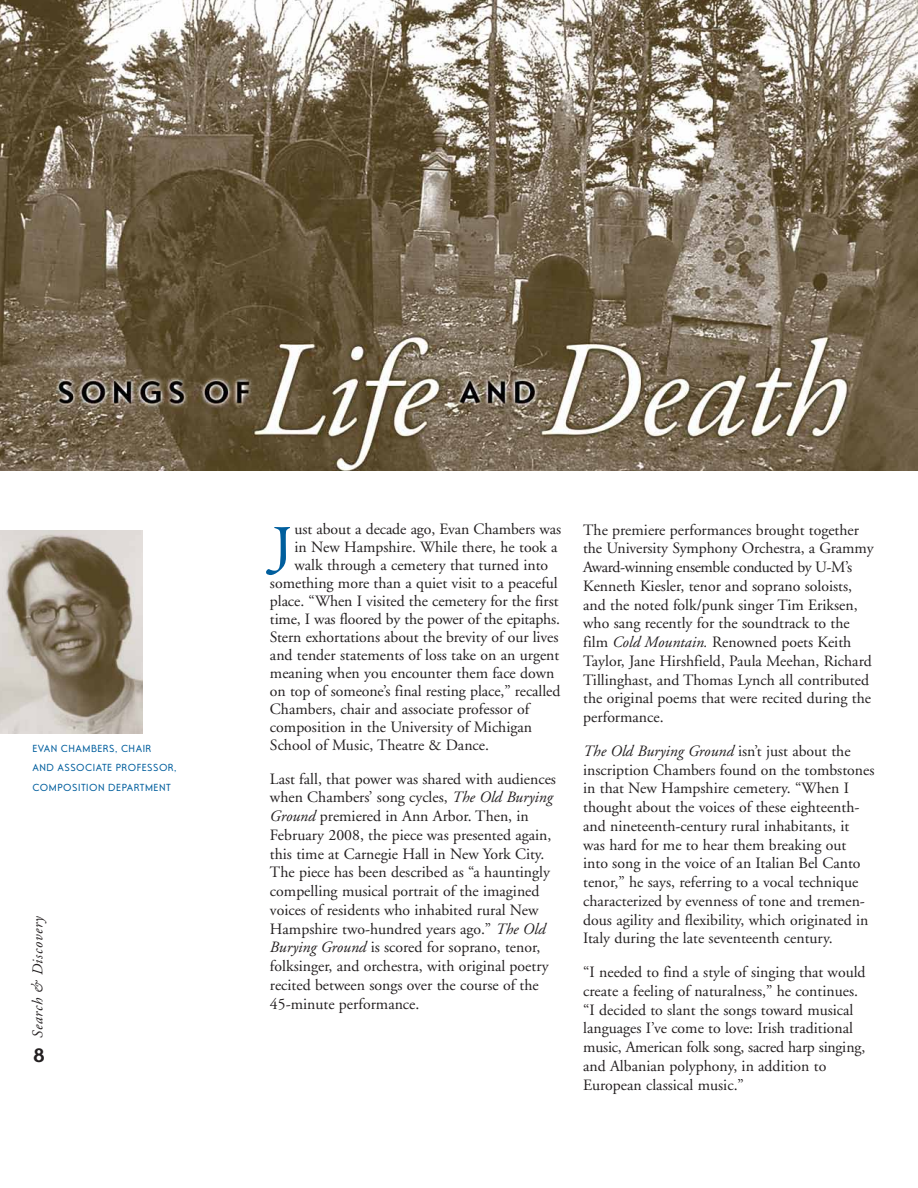
<style>
.page{position:relative;width:918px;height:1188px;background:#fff}
.page>*{position:absolute;margin:0;border:0;box-sizing:border-box;transform-origin:0 0}
.t1{font:85.8px "Poetica Roman Small Caps";color:#005e9d}
.t2{font:700 21px "Ottomat";color:#231f20}
.t3{font:15.75px/18.8px "Adobe Garamond";color:#231f20}
.t4{font:italic 15px "Adobe Garamond";color:#231f20}
.t5{font:10.5px/19.5px "Ottomat";letter-spacing:.045em;color:#005e9d}
.s1{font-style:italic}
</style>
<div class="page">
<img style="left:0;top:530px;width:142px;height:203px">
<img style="left:0;top:0;width:918px;height:470px">
<p class="t5" style="left:32px;top:738px;width:146px">EVAN CHAMBERS, CHAIR<br>AND ASSOCIATE PROFESSOR,<br>COMPOSITION DEPARTMENT</p>
<p class="t4" style="left:30px;top:1038px;width:124px;rotate:-90deg">Search &amp; Discovery</p>
<h2 class="t2" style="left:33px;top:1042px;width:14px">8</h2>
<h1 class="t1" style="left:270px;top:507px;width:26px">j</h1>
<p class="t3" style="left:295px;top:520px;width:268px">ust about a decade ago, Evan Chambers was</p>
<p class="t3" style="left:295px;top:538px;width:265px">in New Hampshire. While there, he took a</p>
<p class="t3" style="left:295px;top:556px;width:255px">walk through a cemetery that turned into</p>
<p class="t3" style="left:270px;top:574px;width:289px">something more than a quiet visit to a peaceful</p>
<p class="t3" style="left:270px;top:592px;width:290px">place. “When I visited the cemetery for the first</p>
<p class="t3" style="left:270px;top:610px;width:292px">time, I was floored by the power of the epitaphs.</p>
<p class="t3" style="left:270px;top:628px;width:290px">Stern exhortations about the brevity of our lives</p>
<p class="t3" style="left:270px;top:646px;width:291px">and tender statements of loss take on an urgent</p>
<p class="t3" style="left:270px;top:664px;width:286px">meaning when you encounter them face down</p>
<p class="t3" style="left:270px;top:682px;width:292px">on top of someone’s final resting place,” recalled</p>
<p class="t3" style="left:270px;top:700px;width:261px">Chambers, chair and associate professor of</p>
<p class="t3" style="left:270px;top:718px;width:264px">composition in the University of Michigan</p>
<p class="t3" style="left:270px;top:736px;width:221px">School of Music, Theatre &amp; Dance.</p>
<p class="t3" style="left:270px;top:770px;width:288px">Last fall, that power was shared with audiences when Chambers’ song cycles, <span class="s1">The Old Burying Ground</span> premiered in Ann Arbor. Then, in February 2008, the piece was presented again, this time at Carnegie Hall in New York City.<br>The piece has been described as “a hauntingly compelling musical portrait of the imagined voices of residents who inhabited rural New Hampshire two-hundred years ago.” <span class="s1">The Old Burying Ground</span> is scored for soprano, tenor, folksinger, and orchestra, with original poetry recited between songs over the course of the 45-minute performance.</p>
<p class="t3" style="left:583px;top:521px;width:292px">The premiere performances brought together the University Symphony Orchestra, a Grammy Award-winning ensemble conducted by U-M’s Kenneth Kiesler, tenor and soprano soloists, and the noted folk/punk singer Tim Eriksen, who sang recently for the soundtrack to the film <span class="s1">Cold Mountain.</span> Renowned poets Keith Taylor, Jane Hirshfield, Paula Meehan, Richard Tillinghast, and Thomas Lynch all contributed the original poems that were recited during the performance.</p>
<p class="t3" style="left:583px;top:742px;width:293px"><span class="s1">The Old Burying Ground</span> isn’t just about the inscription Chambers found on the tombstones in that New Hampshire cemetery. “When I thought about the voices of these eighteenth&shy;and nineteenth-century rural inhabitants, it was hard for me to hear them breaking out into song in the voice of an Italian Bel Canto tenor,” he says, referring to a vocal technique characterized by evenness of tone and tremen&shy;dous agility and flexibility, which originated in Italy during the late seventeenth century.</p>
<p class="t3" style="left:583px;top:963px;width:284px">“I needed to find a style of singing that would create a feeling of naturalness,” he continues. “I decided to slant the songs toward musical languages I’ve come to love: Irish traditional music, American folk song, sacred harp singing, and Albanian polyphony, in addition to European classical music.”</p>
</div>
